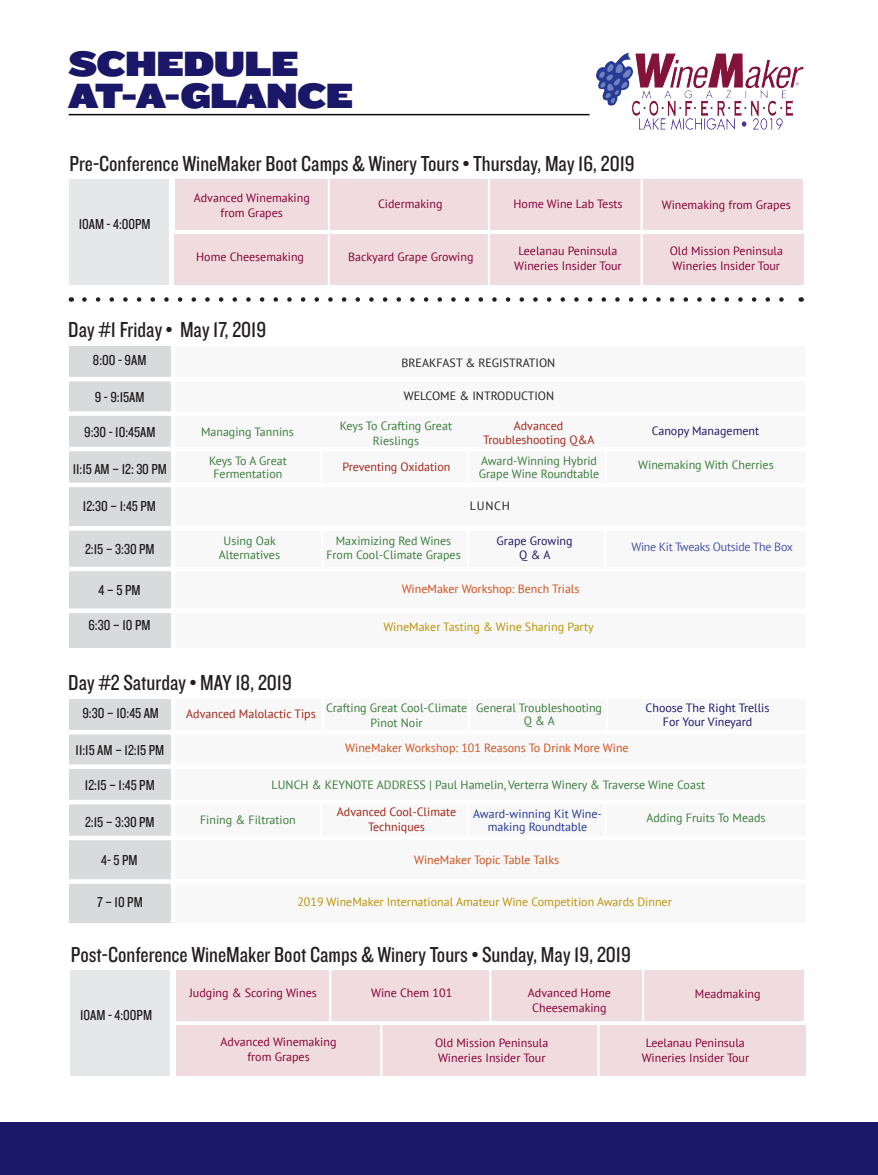
<style>
.page{position:relative;width:878px;height:1175px;background:#fff}
.page>*{position:absolute;margin:0;border:0;box-sizing:border-box;transform-origin:0 0}
.t1{font:36.45px "Knockout 93 Ultmt Heviwt";color:#1b1768}
.t2{font:22.5px "Knockout 29 Junior Ltweight";color:#231f20}
.t3{font:15px "Knockout 29 Junior Ltweight";color:#231f20}
.t4{font:12px/15px "PT Sans";color:#850037;text-align:center}
.t5{font:12px/13.5px "PT Sans";color:#3b7c3b;text-align:center}
.t6{font:12px/13.5px "PT Sans";color:#a12314;text-align:center}
.t7{font:12px "PT Sans";color:#d0501b}
.t8{font:12px "PT Sans";color:#bb9206}
.t9{font:12px/13.5px "PT Sans";color:#1b1768;text-align:center}
.t10{font:12px "PT Sans";color:#231f20}
.t11{font:12px/13.5px "PT Sans";color:#273895;text-align:center}
.t12{font:12px "PT Sans";letter-spacing:-.025em;color:#4b54a3}
</style>
<div class="page">
<div style="left:173px;top:346px;width:633px;height:302px;background:#f8f8f9"></div>
<div style="left:69px;top:346px;width:104px;height:302px;background:#d9dadc"></div>
<hr style="left:171px;top:343px;width:4px;height:305px;background:#fff">
<hr style="left:68px;top:377px;width:761px;height:4px;background:#fff">
<div style="left:68px;top:411px;width:755px;height:5px;background:#fff"></div>
<div style="left:68px;top:482px;width:758px;height:5px;background:#fff"></div>
<hr style="left:68px;top:447px;width:761px;height:4px;background:#fff">
<hr style="left:68px;top:526px;width:761px;height:4px;background:#fff">
<div style="left:68px;top:566px;width:760px;height:5px;background:#fff"></div>
<div style="left:68px;top:608px;width:763px;height:5px;background:#fff"></div>
<hr style="left:321px;top:527px;width:2px;height:44px;background:#fff">
<hr style="left:467px;top:527px;width:2px;height:44px;background:#fff">
<hr style="left:604px;top:527px;width:2px;height:43px;background:#fff">
<hr style="left:69px;top:114px;width:520px;height:1px;background:#0a0a0f">
<div style="left:69px;top:179px;width:99px;height:106px;background:#e6e7e9"></div>
<div style="left:175px;top:179px;width:628px;height:51px;background:#f0dcde"></div>
<img style="left:596px;top:52px;width:208px;height:78px">
<div style="left:175px;top:234px;width:628px;height:51px;background:#f0dcde"></div>
<svg style="left:84px;top:297px;width:700px;height:5px"></svg>
<hr style="left:320px;top:448px;width:2px;height:36px;background:#fff">
<hr style="left:466px;top:448px;width:3px;height:36px;background:#fff">
<hr style="left:604px;top:448px;width:2px;height:36px;background:#fff">
<div style="left:173px;top:699px;width:633px;height:223px;background:#f8f8f9"></div>
<div style="left:69px;top:699px;width:104px;height:223px;background:#d9dadc"></div>
<hr style="left:171px;top:696px;width:4px;height:226px;background:#fff">
<hr style="left:68px;top:730px;width:761px;height:4px;background:#fff">
<div style="left:68px;top:764px;width:755px;height:5px;background:#fff"></div>
<div style="left:68px;top:835px;width:758px;height:5px;background:#fff"></div>
<hr style="left:68px;top:800px;width:761px;height:4px;background:#fff">
<hr style="left:68px;top:879px;width:761px;height:4px;background:#fff">
<hr style="left:320px;top:801px;width:2px;height:36px;background:#fff">
<hr style="left:466px;top:801px;width:3px;height:36px;background:#fff">
<hr style="left:604px;top:801px;width:2px;height:36px;background:#fff">
<hr style="left:328px;top:179px;width:2px;height:51px;background:#fff">
<hr style="left:488px;top:179px;width:2px;height:52px;background:#fff">
<hr style="left:640px;top:179px;width:2px;height:51px;background:#fff">
<hr style="left:328px;top:235px;width:2px;height:50px;background:#fff">
<hr style="left:488px;top:234px;width:2px;height:51px;background:#fff">
<hr style="left:640px;top:234px;width:2px;height:51px;background:#fff">
<hr style="left:321px;top:697px;width:3px;height:35px;background:#fff">
<hr style="left:468px;top:697px;width:2px;height:35px;background:#fff">
<hr style="left:606px;top:697px;width:2px;height:35px;background:#fff">
<div style="left:70px;top:969px;width:100px;height:106px;background:#e6e7e9"></div>
<div style="left:176px;top:969px;width:628px;height:51px;background:#f0dcde"></div>
<div style="left:176px;top:1024px;width:629px;height:51px;background:#f0dcde"></div>
<hr style="left:329px;top:969px;width:2px;height:51px;background:#fff">
<hr style="left:489px;top:969px;width:2px;height:52px;background:#fff">
<hr style="left:642px;top:969px;width:2px;height:51px;background:#fff">
<hr style="left:380px;top:1025px;width:2px;height:51px;background:#fff">
<hr style="left:597px;top:1024px;width:2px;height:52px;background:#fff">
<div style="left:0;top:1122px;width:878px;height:52px;background:#1b1768"></div>
<p class="t1" style="left:69px;top:37px;width:231px">SCHEDULE</p>
<p class="t1" style="left:69px;top:69px;width:286px">AT-A-GLANCE</p>
<p class="t2" style="left:70px;top:149px;width:566px">Pre-Conference WineMaker Boot Camps &amp; Winery Tours • Thursday, May 16, 2019</p>
<p class="t3" style="left:79px;top:215px;width:73px">10AM - 4:00PM</p>
<p class="t4" style="left:194px;top:190px;width:117px">Advanced Winemaking from Grapes</p>
<p class="t4" style="left:196px;top:249px;width:109px">Home Cheesemaking</p>
<p class="t2" style="left:68px;top:315px;width:199px">Day #1 Friday • May 17, 2019</p>
<p class="t4" style="left:378px;top:196px;width:66px">Cidermaking</p>
<p class="t4" style="left:348px;top:249px;width:127px">Backyard Grape Growing</p>
<p class="t4" style="left:513px;top:196px;width:110px">Home Wine Lab Tests</p>
<p class="t4" style="left:514px;top:243px;width:109px">Leelanau Peninsula<br>Wineries Insider Tour</p>
<p class="t4" style="left:661px;top:197px;width:130px">Winemaking from Grapes</p>
<p class="t4" style="left:669px;top:243px;width:115px;text-align:left">Old Mission Peninsula<br>Wineries Insider Tour</p>
<p class="t3" style="left:93px;top:351px;width:55px">8:00 - 9AM</p>
<p class="t3" style="left:95px;top:387px;width:51px">9 - 9:15AM</p>
<p class="t3" style="left:84px;top:423px;width:73px">9:30 - 10:45AM</p>
<p class="t3" style="left:73px;top:459px;width:96px">11:15 AM – 12: 30 PM</p>
<p class="t5" style="left:209px;top:453px;width:79px">Keys To A Great<br>Fermentation</p>
<p class="t6" style="left:342px;top:459px;width:109px">Preventing Oxidation</p>
<p class="t5" style="left:479px;top:453px;width:122px;text-align:left">Award-Winning Hybrid<br>Grape Wine Roundtable</p>
<p class="t5" style="left:638px;top:458px;width:137px">Winemaking With Cherries</p>
<p class="t3" style="left:83px;top:497px;width:74px">12:30 – 1:45 PM</p>
<p class="t3" style="left:85px;top:539px;width:71px">2:15 – 3:30 PM</p>
<p class="t5" style="left:219px;top:534px;width:63px">Using Oak<br>Alternatives</p>
<p class="t5" style="left:326px;top:534px;width:136px">Maximizing Red Wines<br>From Cool-Climate Grapes</p>
<p class="t9" style="left:496px;top:534px;width:77px">Grape Growing<br>Q &amp; A</p>
<p class="t12" style="left:631px;top:539px;width:163px">Wine Kit Tweaks Outside The Box</p>
<p class="t3" style="left:99px;top:580px;width:43px">4 – 5 PM</p>
<p class="t3" style="left:89px;top:615px;width:63px">6:30 – 10 PM</p>
<p class="t8" style="left:383px;top:619px;width:212px">WineMaker Tasting &amp; Wine Sharing Party</p>
<p class="t10" style="left:401px;top:355px;width:155px">BREAKFAST &amp; REGISTRATION</p>
<p class="t10" style="left:404px;top:388px;width:152px">WELCOME &amp; INTRODUCTION</p>
<p class="t5" style="left:340px;top:418px;width:114px;line-height:15px">Keys To Crafting Great<br>Rieslings</p>
<p class="t6" style="left:483px;top:419px;width:113px">Advanced<br>Troubleshooting Q&amp;A</p>
<p class="t9" style="left:651px;top:423px;width:109px">Canopy Management</p>
<p class="t5" style="left:201px;top:425px;width:94px">Managing Tannins</p>
<p class="t10" style="left:470px;top:498px;width:41px">LUNCH</p>
<p class="t7" style="left:401px;top:581px;width:179px">WineMaker Workshop: Bench Trials</p>
<p class="t2" style="left:68px;top:668px;width:225px">Day #2 Saturday • MAY 18, 2019</p>
<p class="t3" style="left:82px;top:704px;width:78px">9:30 – 10:45 AM</p>
<p class="t3" style="left:76px;top:740px;width:90px">11:15 AM – 12:15 PM</p>
<p class="t3" style="left:85px;top:775px;width:71px">12:15 – 1:45 PM</p>
<p class="t3" style="left:85px;top:812px;width:71px">2:15 – 3:30 PM</p>
<p class="t5" style="left:200px;top:812px;width:97px">Fining &amp; Filtration</p>
<p class="t6" style="left:337px;top:804px;width:121px;line-height:15px">Advanced Cool-Climate<br>Techniques</p>
<p class="t11" style="left:473px;top:806px;width:130px">Award-winning Kit Wine&shy;making Roundtable</p>
<p class="t5" style="left:646px;top:811px;width:121px">Adding Fruits To Meads</p>
<p class="t3" style="left:101px;top:850px;width:38px">4- 5 PM</p>
<p class="t3" style="left:97px;top:892px;width:47px">7 – 10 PM</p>
<p class="t8" style="left:297px;top:894px;width:376px">2019 WineMaker International Amateur Wine Competition Awards Dinner</p>
<p class="t6" style="left:186px;top:706px;width:131px">Advanced Malolactic Tips</p>
<p class="t5" style="left:326px;top:700px;width:142px;line-height:15px">Crafting Great Cool-Climate<br>Pinot Noir</p>
<p class="t5" style="left:476px;top:700px;width:127px">General Troubleshooting<br>Q &amp; A</p>
<p class="t9" style="left:645px;top:700px;width:125px">Choose The Right Trellis<br>For Your Vineyard</p>
<p class="t7" style="left:345px;top:740px;width:285px">WineMaker Workshop: 101 Reasons To Drink More Wine</p>
<p class="t5" style="left:271px;top:777px;width:435px">LUNCH &amp; KEYNOTE ADDRESS | Paul Hamelin, Verterra Winery &amp; Traverse Wine Coast</p>
<p class="t7" style="left:414px;top:851px;width:147px">WineMaker Topic Table Talks</p>
<p class="t2" style="left:71px;top:939px;width:561px">Post-Conference WineMaker Boot Camps &amp; Winery Tours • Sunday, May 19, 2019</p>
<p class="t3" style="left:80px;top:1005px;width:73px">10AM - 4:00PM</p>
<p class="t4" style="left:189px;top:985px;width:129px">Judging &amp; Scoring Wines</p>
<p class="t4" style="left:220px;top:1033px;width:117px">Advanced Winemaking from Grapes</p>
<p class="t4" style="left:371px;top:985px;width:83px">Wine Chem 101</p>
<p class="t4" style="left:528px;top:985px;width:85px">Advanced Home<br>Cheesemaking</p>
<p class="t4" style="left:435px;top:1035px;width:115px;text-align:left">Old Mission Peninsula<br>Wineries Insider Tour</p>
<p class="t4" style="left:695px;top:986px;width:67px">Meadmaking</p>
<p class="t4" style="left:641px;top:1034px;width:109px">Leelanau Peninsula<br>Wineries Insider Tour</p>
</div>
